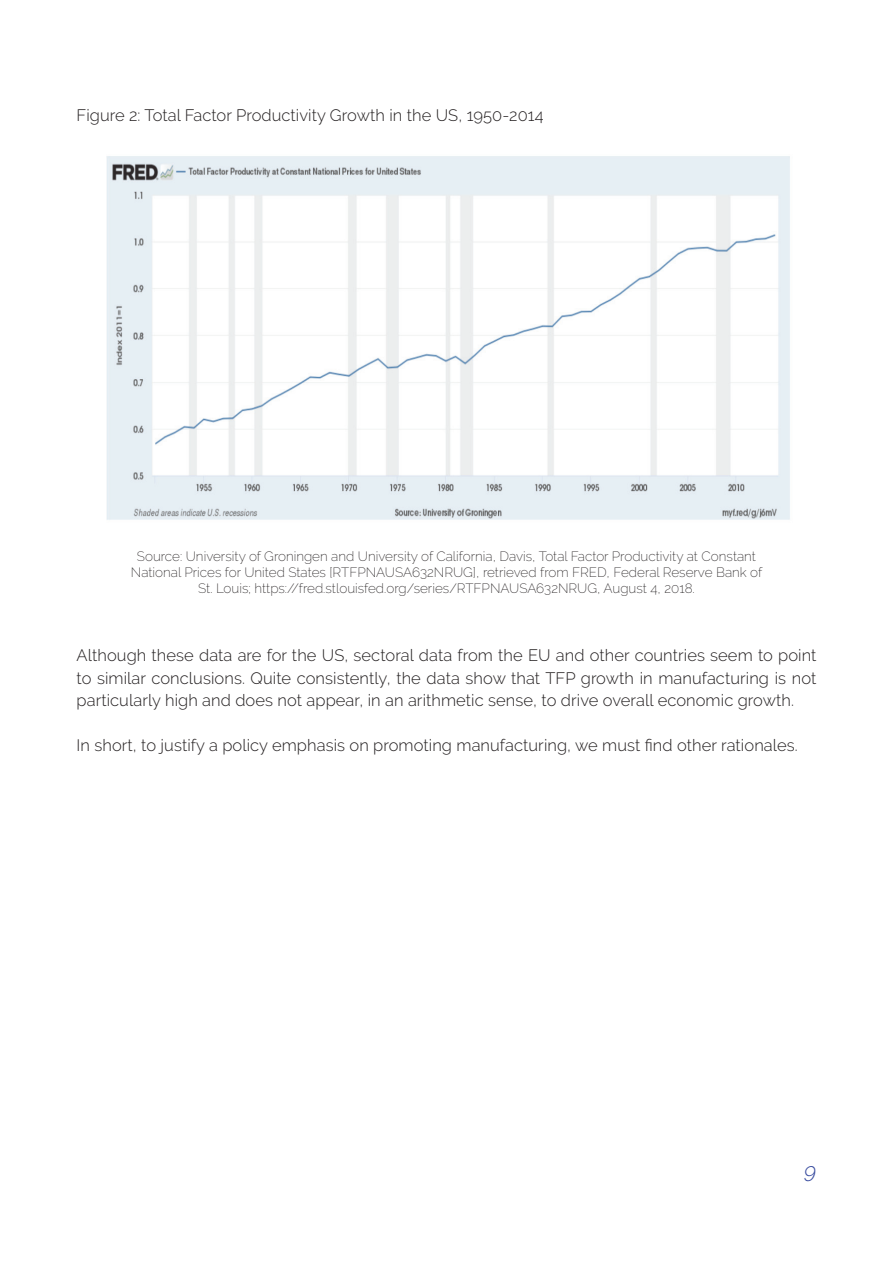
<style>
.page{position:relative;width:893px;height:1263px;background:#fff}
.page>*{position:absolute;margin:0;border:0;box-sizing:border-box;transform-origin:0 0}
.t1{font:italic 300 21px "Raleway";color:#394c9f}
.t2{font:300 16.5px/22.5px "Raleway";letter-spacing:.005em;color:#231f20;text-align:justify}
.t3{font:200 13.5px/16.2px "Raleway";color:#231f20;text-align:center}
</style>
<div class="page">
<img style="left:106px;top:156px;width:684px;height:364px">
<p class="t2" style="left:77px;top:104px;width:468px">Figure 2: Total Factor Productivity Growth in the US, 1950-2014</p>
<p class="t3" style="left:131px;top:548px;width:633px">Source: University of Groningen and University of California, Davis, Total Factor Productivity at Constant<br>National Prices for United States [RTFPNAUSA632NRUG], retrieved from FRED, Federal Reserve Bank of<br>St. Louis; https://fred.stlouisfed.org/series/RTFPNAUSA632NRUG, August 4, 2018.</p>
<p class="t2" style="left:77px;top:644px;width:741px">Although these data are for the US, sectoral data from the EU and other countries seem to point to similar conclusions. Quite consistently, the data show that TFP growth in manufacturing is not particularly high and does not appear, in an arithmetic sense, to drive overall economic growth.</p>
<p class="t2" style="left:77px;top:734px;width:723px">In short, to justify a policy emphasis on promoting manufacturing, we must find other rationales.</p>
<p class="t1" style="left:804px;top:1159px;width:13px">9</p>
</div>
